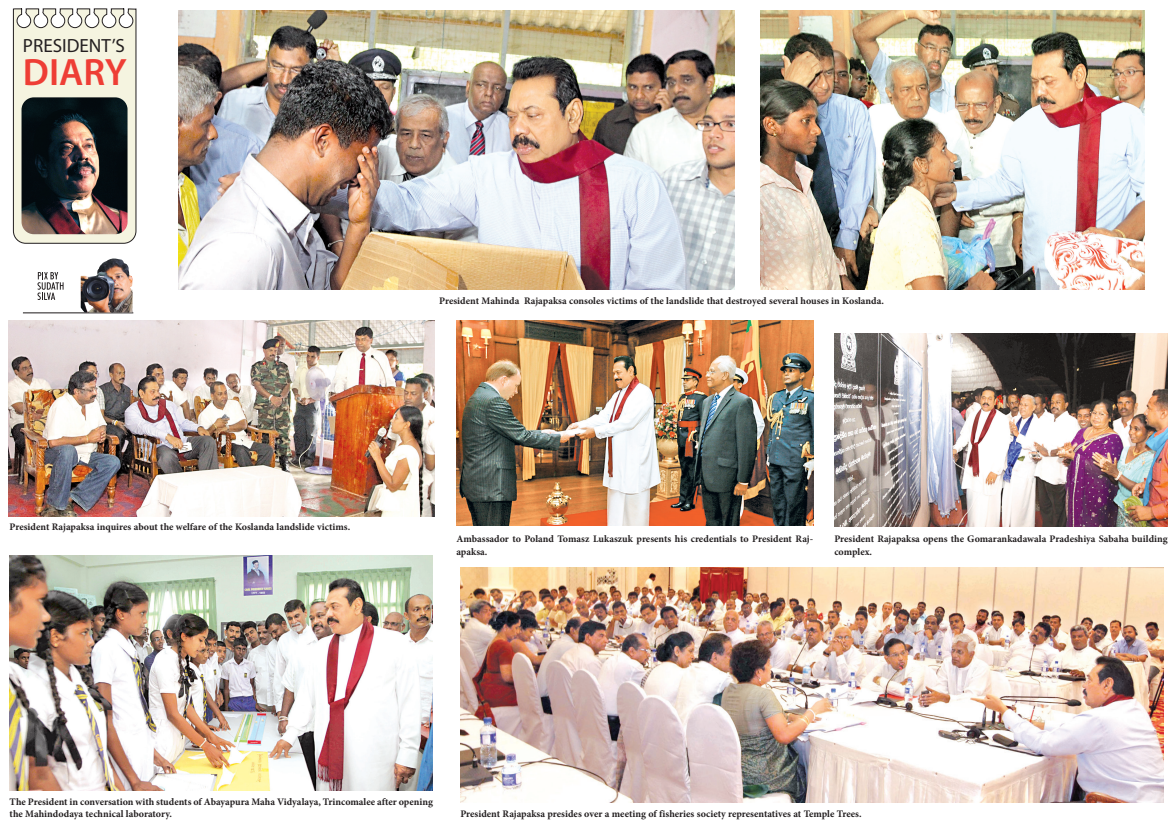
<style>
.page{position:relative;width:1176px;height:826px;background:#fff}
.page>*{position:absolute;margin:0;border:0;box-sizing:border-box;transform-origin:0 0}
.t1{font:600 38.25px "Myriad Pro";color:#ee3e35}
.t2{font:19.12px "Myriad Pro";color:#231f20}
.t3{font:700 10px/12.5px "Minion Pro";color:#231f20}
</style>
<div class="page">
<img style="left:456px;top:320px;width:357px;height:205px">
<img style="left:460px;top:567px;width:703px;height:235px">
<img style="left:834px;top:333px;width:333px;height:192px">
<img style="left:8px;top:320px;width:426px;height:196px">
<img style="left:178px;top:10px;width:556px;height:279px">
<svg style="left:13px;top:8px;width:124px;height:236px;background:#e5e4d4"></svg>
<img style="left:22px;top:97px;width:105px;height:137px">
<hr style="left:23px;top:312px;width:110px;height:1px;background:#231f20">
<svg style="left:104px;top:258px;width:10px;height:4px"></svg>
<svg style="left:37px;top:272px;width:27px;height:28px"></svg>
<img style="left:10px;top:555px;width:423px;height:235px">
<img style="left:760px;top:10px;width:384px;height:279px">
<h2 class="t2" style="left:23px;top:34px;width:103px">PRESIDENT’S</h2>
<h1 class="t1" style="left:23px;top:48px;width:105px">DIARY</h1>
<p class="t3" style="left:10px;top:519px;width:342px">President Rajapaksa inquires about the welfare of the Koslanda landslide victims.</p>
<p class="t3" style="left:439px;top:294px;width:446px">President Mahinda Rajapaksa consoles victims of the landslide that destroyed several houses in Koslanda.</p>
<p class="t3" style="left:456px;top:532px;width:358px">Ambassador to Poland Tomasz Lukaszuk presents his credentials to President Raj&shy;apaksa.</p>
<p class="t3" style="left:834px;top:532px;width:335px">President Rajapaksa opens the Gomarankadawala Pradeshiya Sabaha building complex.</p>
<p class="t3" style="left:10px;top:794px;width:425px">The President in conversation with students of Abayapura Maha Vidyalaya, Trincomalee after opening the Mahindodaya technical laboratory.</p>
<p class="t3" style="left:460px;top:807px;width:403px">President Rajapaksa presides over a meeting of fisheries society representatives at Temple Trees.</p>
</div>
